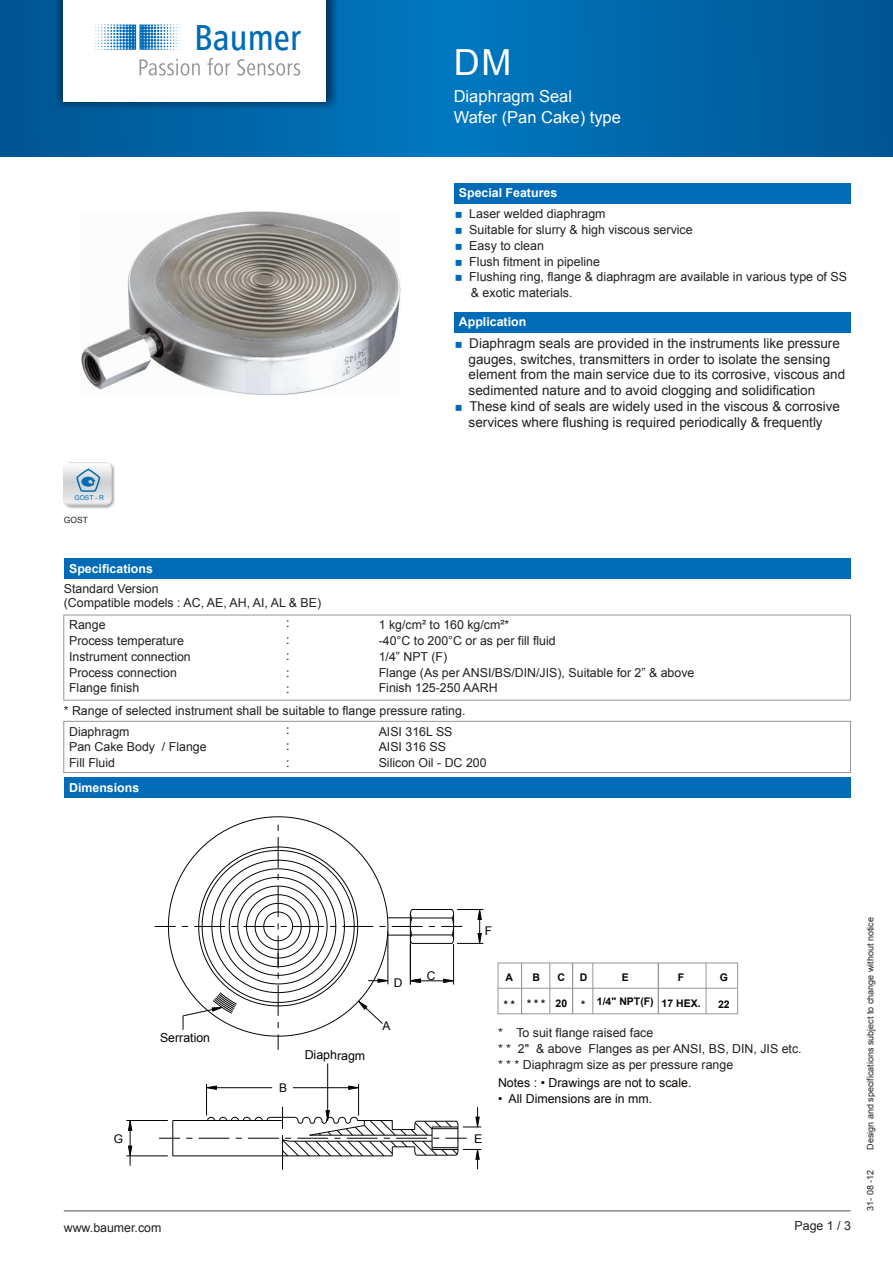
<style>
.page{position:relative;width:893px;height:1263px;background:#fff}
.page>*{position:absolute;margin:0;border:0;box-sizing:border-box;transform-origin:0 0}
.t1{font:500 condensed 37.05px "Frutiger Next LT";color:#006bb6}
.t2{font:36px "Arial";color:#fff}
.t3{font:16.5px/20.5px "Arial";color:#fff}
.t4{font:13.5px/15.8px "Arial";color:#231f20}
.t5{font:12.45px/15.8px "Arial";color:#231f20}
.t6{font:12.45px "Arial";letter-spacing:-.005em;color:#040504}
.t7{font:12.3px/15.8px "Arial";color:#231f20}
.t8{font:12.3px "Arial";color:#0d0906}
.t9{font:700 12.3px "Arial";color:#fff}
.t10{font:12.3px/16.5px "Arial";color:#040504;text-align:justify}
.t11{font:12px "Arial";color:#040504}
.t12{font:12px "Arial";color:#040504;scale:1.04 1}
.t13{font:700 10.5px "Arial";color:#040504}
.t14{font:9px "Arial";color:#231f20}
.t15{font:8.55px "Arial";color:#231f20}
.t16{font:6.75px "Arial";color:#006bb6}
</style>
<div class="page">
<div style="left:64px;top:778px;width:786px;height:20px;background:#006bb6"></div>
<svg style="left:202px;top:816px;width:153px;height:31px"></svg>
<hr style="left:278px;top:837px;width:1px;height:31px;background:#040504">
<hr style="left:173px;top:1155px;width:219px;height:1px;background:#040504">
<hr style="left:173px;top:1120px;width:1px;height:36px;background:#040504">
<hr style="left:199px;top:1138px;width:30px;height:1px;background:#040504">
<svg style="left:159px;top:1138px;width:21px;height:1px"></svg>
<hr style="left:173px;top:1120px;width:110px;height:1px;background:#040504">
<hr style="left:327px;top:1063px;width:1px;height:47px;background:#040504">
<hr style="left:358px;top:1084px;width:1px;height:31px;background:#040504">
<hr style="left:206px;top:1084px;width:1px;height:31px;background:#040504">
<hr style="left:293px;top:1087px;width:56px;height:1px;background:#040504">
<hr style="left:216px;top:1087px;width:56px;height:1px;background:#040504">
<svg style="left:348px;top:1086px;width:12px;height:4px"></svg>
<svg style="left:207px;top:1086px;width:10px;height:4px"></svg>
<svg style="left:155px;top:847px;width:328px;height:203px"></svg>
<hr style="left:126px;top:1120px;width:42px;height:1px;background:#040504">
<hr style="left:126px;top:1155px;width:42px;height:1px;background:#040504">
<svg style="left:128px;top:1121px;width:4px;height:45px"></svg>
<svg style="left:206px;top:1107px;width:275px;height:63px"></svg>
<hr style="left:498px;top:988px;width:239px;height:1px;background:#939598">
<hr style="left:549px;top:963px;width:1px;height:51px;background:#939598">
<hr style="left:572px;top:963px;width:1px;height:51px;background:#939598">
<hr style="left:592px;top:963px;width:1px;height:51px;background:#939598">
<hr style="left:706px;top:963px;width:1px;height:51px;background:#939598">
<hr style="left:658px;top:963px;width:1px;height:51px;background:#939598">
<hr style="left:521px;top:963px;width:1px;height:51px;background:#939598">
<div style="left:498px;top:963px;width:240px;height:51px;border:1px solid #939598"></div>
<svg style="left:0;top:0;width:893px;height:156px;background:#0066a9"></svg>
<img style="left:55px;top:0;width:282px;height:109px">
<div style="left:64px;top:0;width:262px;height:101px;background:#fff"></div>
<svg style="left:95px;top:25px;width:86px;height:25px"></svg>
<svg style="left:140px;top:59px;width:60px;height:17px"></svg>
<svg style="left:207px;top:58px;width:23px;height:18px"></svg>
<svg style="left:237px;top:59px;width:63px;height:17px"></svg>
<hr style="left:64px;top:1210px;width:786px;height:2px;background:#939598">
<div style="left:454px;top:184px;width:396px;height:20px;background:#006bb6"></div>
<img style="left:64px;top:462px;width:51px;height:47px">
<svg style="left:75px;top:468px;width:26px;height:25px"></svg>
<div style="left:64px;top:558px;width:786px;height:20px;background:#006bb6"></div>
<div style="left:454px;top:313px;width:396px;height:20px;background:#006bb6"></div>
<div style="left:63px;top:615px;width:788px;height:85px;border:1px solid #939598"></div>
<div style="left:63px;top:721px;width:788px;height:52px;border:1px solid #939598"></div>
<img style="left:81px;top:212px;width:319px;height:183px">
<h1 class="t1" style="left:194px;top:23px;width:109px">Baumer</h1>
<p class="t16" style="left:74px;top:495px;width:31px">GOST - R</p>
<p class="t15" style="left:64px;top:516px;width:26px">GOST</p>
<p class="t9" style="left:69px;top:564px;width:85px">Specifications</p>
<p class="t7" style="left:64px;top:581px;width:96px">Standard Version</p>
<p class="t7" style="left:64px;top:596px;width:259px">(Compatible models : AC, AE, AH, AI, AL &amp; BE)</p>
<h2 class="t2" style="left:454px;top:49px;width:59px">DM</h2>
<h3 class="t3" style="left:454px;top:88px;width:169px">Diaphragm Seal<br>Wafer (Pan Cake) type</h3>
<p class="t9" style="left:459px;top:188px;width:100px">Special Features</p>
<p class="t5" style="left:469px;top:207px;width:379px">Laser welded diaphragm<br>Suitable for slurry &amp; high viscous service<br>Easy to clean<br>Flush fitment in pipeline<br>Flushing ring, flange &amp; diaphragm are available in various type of SS &amp; exotic materials.</p>
<p class="t9" style="left:459px;top:317px;width:69px">Application</p>
<p class="t4" style="left:469px;top:336px;width:378px">Diaphragm seals are provided in the instruments like pressure gauges, switches, transmitters in order to isolate the sensing element from the main service due to its corrosive, viscous and sedimented nature and to avoid clogging and solidification These kind of seals are widely used in the viscous &amp; corrosive services where flushing is required periodically &amp; frequently</p>
<p class="t7" style="left:69px;top:618px;width:123px">Range<br>Process temperature<br>Instrument connection<br>Process connection<br>Flange finish</p>
<p class="t7" style="left:379px;top:618px;width:317px">1 kg/cm² to 160 kg/cm²*<br>-40°C to 200°C or as per fill fluid<br>1/4” NPT (F)<br>Flange (As per ANSI/BS/DIN/JIS), Suitable for 2” &amp; above<br>Finish 125-250 AARH</p>
<p class="t10" style="left:286px;top:616px;width:5px">: : : : :</p>
<p class="t7" style="left:64px;top:703px;width:403px">* Range of selected instrument shall be suitable to flange pressure rating.</p>
<p class="t7" style="left:69px;top:724px;width:139px">Diaphragm<br>Pan Cake Body / Flange<br>Fill Fluid</p>
<p class="t7" style="left:379px;top:724px;width:109px">AISI 316L SS<br>AISI 316 SS<br>Silicon Oil - DC 200</p>
<p class="t10" style="left:286px;top:722px;width:5px">: : :</p>
<p class="t9" style="left:69px;top:783px;width:72px">Dimensions</p>
<p class="t6" style="left:160px;top:1032px;width:52px">Serration</p>
<p class="t11" style="left:279px;top:1083px;width:10px">B</p>
<p class="t10" style="left:305px;top:1047px;width:62px;rotate:1deg">Diaphragm</p>
<p class="t11" style="left:394px;top:978px;width:10px">D</p>
<p class="t11" style="left:382px;top:1021px;width:10px">A</p>
<p class="t11" style="left:427px;top:971px;width:10px">C</p>
<p class="t11" style="left:485px;top:926px;width:9px">F</p>
<p class="t13" style="left:506px;top:973px;width:9px">A</p>
<p class="t13" style="left:504px;top:1000px;width:13px">* *</p>
<p class="t13" style="left:558px;top:973px;width:9px">C</p>
<p class="t13" style="left:555px;top:999px;width:13px">20</p>
<p class="t13" style="left:533px;top:973px;width:9px">B</p>
<p class="t13" style="left:622px;top:973px;width:9px">E</p>
<p class="t13" style="left:678px;top:973px;width:8px">F</p>
<p class="t13" style="left:661px;top:999px;width:41px">17 HEX.</p>
<p class="t13" style="left:580px;top:973px;width:9px">D</p>
<p class="t13" style="left:581px;top:1000px;width:6px">*</p>
<p class="t13" style="left:527px;top:999px;width:20px">* * *</p>
<p class="t13" style="left:597px;top:998px;width:58px">1/4" NPT(F)</p>
<p class="t13" style="left:720px;top:973px;width:10px">G</p>
<p class="t13" style="left:718px;top:1000px;width:13px">22</p>
<p class="t7" style="left:498px;top:1026px;width:305px">* To suit flange raised face<br>* * 2" &amp; above Flanges as per ANSI, BS, DIN, JIS etc. * * * Diaphragm size as per pressure range</p>
<p class="t8" style="left:498px;top:1078px;width:195px">Notes : • Drawings are not to scale.</p>
<p class="t8" style="left:498px;top:1093px;width:156px">• All Dimensions are in mm.</p>
<p class="t11" style="left:114px;top:1134px;width:11px">G</p>
<p class="t12" style="left:474px;top:1134px;width:9px">E</p>
<p class="t7" style="left:64px;top:1221px;width:99px">www.baumer.com</p>
<p class="t7" style="left:794px;top:1218px;width:58px">Page 1 / 3</p>
<p class="t14" style="left:867px;top:1150px;width:234px;rotate:-90deg">Design and specifications subject to change without notice</p>
<p class="t14" style="left:867px;top:1211px;width:43px;rotate:-90deg">31- 08 -12</p>
</div>
